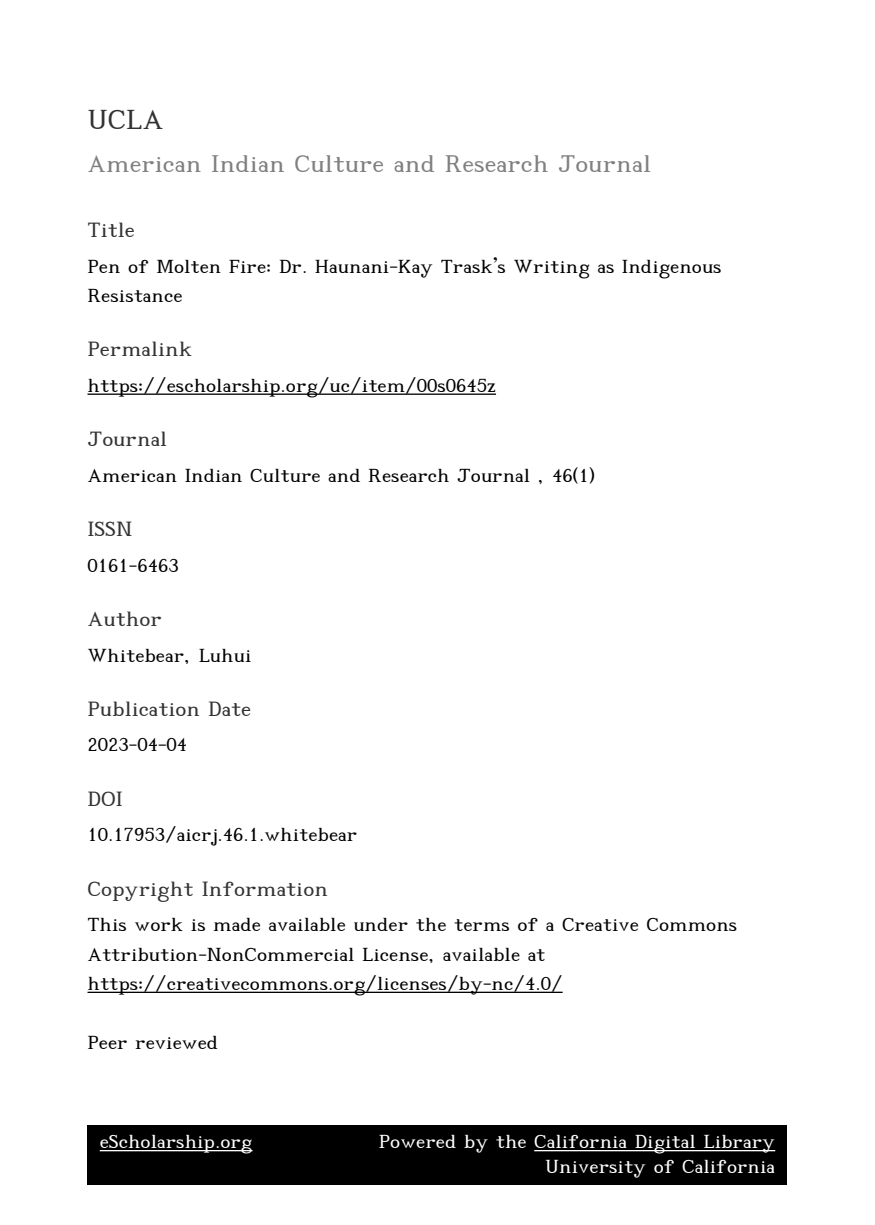
<style>
.page{position:relative;width:875px;height:1225px;background:#fff}
.page>*{position:absolute;margin:0;border:0;box-sizing:border-box;transform-origin:0 0}
.t1{font:28px "Code 2000";color:#323232}
.t2{font:24.5px "Code 2000";color:#808080}
.t3{font:21px "Code 2000";color:#323232}
.t4{font:19.25px/29.2px "Code 2000";color:#000}
.t5{font:19.25px/24.5px "Code 2000";color:#fff;text-align:right}
</style>
<div class="page">
<hr style="left:88px;top:394px;width:408px;height:1px;background:#000">
<hr style="left:88px;top:992px;width:475px;height:1px;background:#000">
<div style="left:88px;top:1125px;width:700px;height:60px;background:#000"></div>
<hr style="left:100px;top:1150px;width:152px;height:1px;background:#fff">
<hr style="left:534px;top:1150px;width:241px;height:1px;background:#fff">
<h1 class="t1" style="left:88px;top:102px;width:78px">UCLA</h1>
<p class="t2" style="left:88px;top:148px;width:565px">American Indian Culture and Research Journal</p>
<p class="t3" style="left:88px;top:217px;width:49px">Title</p>
<p class="t4" style="left:88px;top:251px;width:636px">Pen of Molten Fire: Dr. Haunani-Kay Trask’s Writing as Indigenous<br>Resistance</p>
<p class="t3" style="left:88px;top:336px;width:106px">Permalink</p>
<p class="t4" style="left:88px;top:371px;width:410px">https://escholarship.org/uc/item/00s0645z</p>
<p class="t3" style="left:88px;top:426px;width:81px">Journal</p>
<p class="t4" style="left:88px;top:461px;width:509px">American Indian Culture and Research Journal , 46(1)</p>
<p class="t3" style="left:88px;top:516px;width:46px">ISSN</p>
<p class="t4" style="left:88px;top:550px;width:93px">0161-6463</p>
<p class="t3" style="left:88px;top:606px;width:76px">Author</p>
<p class="t4" style="left:88px;top:640px;width:165px">Whitebear, Luhui</p>
<p class="t3" style="left:88px;top:695px;width:165px">Publication Date</p>
<p class="t4" style="left:88px;top:730px;width:101px">2023-04-04</p>
<p class="t3" style="left:88px;top:785px;width:37px">DOI</p>
<p class="t4" style="left:88px;top:820px;width:271px">10.17953/aicrj.46.1.whitebear</p>
<p class="t3" style="left:88px;top:875px;width:242px">Copyright Information</p>
<p class="t4" style="left:88px;top:910px;width:651px">This work is made available under the terms of a Creative Commons<br>Attribution-NonCommercial License, available at https://creativecommons.org/licenses/by-nc/4.0/</p>
<p class="t4" style="left:88px;top:1027px;width:132px">Peer reviewed</p>
<p class="t5" style="left:100px;top:1129px;width:154px">eScholarship.org</p>
<p class="t5" style="left:379px;top:1129px;width:398px">Powered by the California Digital Library<br>University of California</p>
</div>
